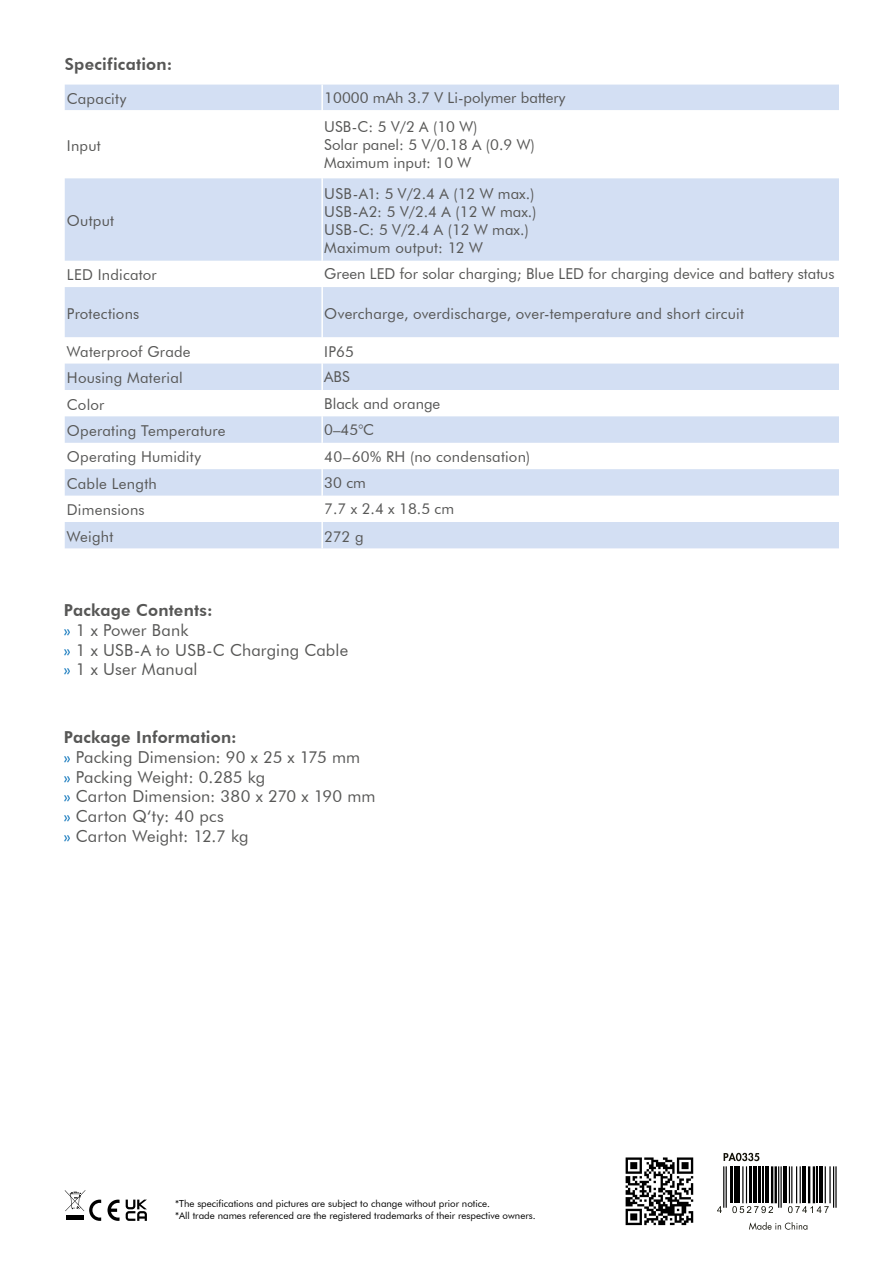
<style>
.page{position:relative;width:893px;height:1263px;background:#fff}
.page>*{position:absolute;margin:0;border:0;box-sizing:border-box;transform-origin:0 0}
.t1{font:16.5px/19.8px "Futura BT";letter-spacing:.01em;color:#575756}
.t2{font:800 16.5px "Futura BT";letter-spacing:.015em;color:#575756}
.t3{font:15px/18px "Futura BT";letter-spacing:.01em;color:#575756}
.t4{font:9.75px/11.7px "Futura BT";color:#000}
.s1{font-weight:800}
.s2{color:#006eb8}
</style>
<div class="page">
<svg style="left:65px;top:1190px;width:36px;height:31px"></svg>
<svg style="left:108px;top:1199px;width:12px;height:22px"></svg>
<svg style="left:126px;top:1199px;width:21px;height:22px"></svg>
<svg style="left:65px;top:85px;width:774px;height:463px;fill:#d3dff3"></svg>
<hr style="left:321px;top:85px;width:2px;height:25px;background:#fff">
<hr style="left:321px;top:110px;width:2px;height:68px;background:#fff">
<hr style="left:321px;top:178px;width:2px;height:83px;background:#fff">
<hr style="left:321px;top:261px;width:2px;height:26px;background:#fff">
<hr style="left:321px;top:287px;width:2px;height:50px;background:#fff">
<hr style="left:321px;top:337px;width:2px;height:27px;background:#fff">
<hr style="left:321px;top:364px;width:2px;height:26px;background:#fff">
<hr style="left:321px;top:390px;width:2px;height:26px;background:#fff">
<hr style="left:321px;top:416px;width:2px;height:27px;background:#fff">
<hr style="left:321px;top:443px;width:2px;height:26px;background:#fff">
<hr style="left:321px;top:469px;width:2px;height:27px;background:#fff">
<hr style="left:321px;top:496px;width:2px;height:26px;background:#fff">
<hr style="left:321px;top:522px;width:2px;height:26px;background:#fff">
<svg style="left:626px;top:1157px;width:67px;height:68px"></svg>
<svg style="left:724px;top:1153px;width:35px;height:8px"></svg>
<svg style="left:749px;top:1222px;width:58px;height:8px"></svg>
<hr style="left:726px;top:1166px;width:1px;height:42px;background:#000">
<hr style="left:723px;top:1166px;width:1px;height:42px;background:#000">
<hr style="left:730px;top:1166px;width:3px;height:37px;background:#000">
<hr style="left:734px;top:1166px;width:1px;height:37px;background:#000">
<hr style="left:736px;top:1166px;width:4px;height:37px;background:#000">
<hr style="left:746px;top:1166px;width:1px;height:37px;background:#000">
<hr style="left:742px;top:1166px;width:1px;height:37px;background:#000">
<hr style="left:749px;top:1166px;width:3px;height:37px;background:#000">
<hr style="left:753px;top:1166px;width:4px;height:37px;background:#000">
<hr style="left:758px;top:1166px;width:2px;height:37px;background:#000">
<hr style="left:763px;top:1166px;width:1px;height:37px;background:#000">
<hr style="left:765px;top:1166px;width:4px;height:37px;background:#000">
<hr style="left:774px;top:1166px;width:3px;height:37px;background:#000">
<hr style="left:771px;top:1166px;width:2px;height:37px;background:#000">
<hr style="left:780px;top:1166px;width:2px;height:42px;background:#000">
<hr style="left:778px;top:1166px;width:1px;height:42px;background:#000">
<hr style="left:783px;top:1166px;width:3px;height:37px;background:#000">
<hr style="left:800px;top:1166px;width:1px;height:37px;background:#000">
<hr style="left:796px;top:1166px;width:1px;height:37px;background:#000">
<hr style="left:791px;top:1166px;width:1px;height:37px;background:#000">
<hr style="left:789px;top:1166px;width:1px;height:37px;background:#000">
<hr style="left:802px;top:1166px;width:4px;height:37px;background:#000">
<hr style="left:813px;top:1166px;width:2px;height:37px;background:#000">
<hr style="left:808px;top:1166px;width:2px;height:37px;background:#000">
<hr style="left:816px;top:1166px;width:1px;height:37px;background:#000">
<hr style="left:819px;top:1166px;width:3px;height:37px;background:#000">
<hr style="left:835px;top:1166px;width:2px;height:42px;background:#000">
<hr style="left:833px;top:1166px;width:1px;height:42px;background:#000">
<hr style="left:829px;top:1166px;width:2px;height:37px;background:#000">
<hr style="left:825px;top:1166px;width:1px;height:37px;background:#000">
<svg style="left:717px;top:1206px;width:5px;height:7px"></svg>
<svg style="left:732px;top:1206px;width:41px;height:7px"></svg>
<svg style="left:788px;top:1206px;width:41px;height:7px"></svg>
<p class="t2" style="left:65px;top:54px;width:109px">Specification:</p>
<p class="t3" style="left:67px;top:89px;width:61px">Capacity</p>
<p class="t3" style="left:324px;top:88px;width:243px">10000 mAh 3.7 V Li-polymer battery</p>
<p class="t3" style="left:67px;top:136px;width:35px">Input</p>
<p class="t3" style="left:324px;top:117px;width:212px">USB-C: 5 V/2 A (10 W)<br>Solar panel: 5 V/0.18 A (0.9 W)<br>Maximum input: 10 W</p>
<p class="t3" style="left:67px;top:211px;width:49px">Output</p>
<p class="t3" style="left:324px;top:184px;width:214px">USB-A1: 5 V/2.4 A (12 W max.)<br>USB-A2: 5 V/2.4 A (12 W max.)<br>USB-C: 5 V/2.4 A (12 W max.)<br>Maximum output: 12 W</p>
<p class="t3" style="left:67px;top:266px;width:92px">LED Indicator</p>
<p class="t3" style="left:324px;top:265px;width:512px">Green LED for solar charging; Blue LED for charging device and battery status</p>
<p class="t3" style="left:67px;top:304px;width:74px">Protections</p>
<p class="t3" style="left:324px;top:304px;width:421px">Overcharge, overdischarge, over-temperature and short circuit</p>
<p class="t3" style="left:67px;top:342px;width:125px">Waterproof Grade</p>
<p class="t3" style="left:324px;top:342px;width:31px">IP65</p>
<p class="t3" style="left:67px;top:369px;width:117px">Housing Material</p>
<p class="t3" style="left:324px;top:368px;width:27px">ABS</p>
<p class="t3" style="left:67px;top:395px;width:39px">Color</p>
<p class="t3" style="left:324px;top:394px;width:118px">Black and orange</p>
<p class="t3" style="left:67px;top:422px;width:160px">Operating Temperature</p>
<p class="t3" style="left:324px;top:420px;width:51px">0–45°C</p>
<p class="t3" style="left:67px;top:448px;width:136px">Operating Humidity</p>
<p class="t3" style="left:324px;top:448px;width:207px">40–60% RH (no condensation)</p>
<p class="t3" style="left:67px;top:474px;width:92px">Cable Length</p>
<p class="t3" style="left:324px;top:473px;width:43px">30 cm</p>
<p class="t3" style="left:67px;top:501px;width:79px">Dimensions</p>
<p class="t3" style="left:324px;top:500px;width:131px">7.7 x 2.4 x 18.5 cm</p>
<p class="t3" style="left:67px;top:527px;width:48px">Weight</p>
<p class="t3" style="left:324px;top:527px;width:41px">272 g</p>
<p class="t1" style="left:64px;top:600px;width:286px"><span class="s1">Package Contents:<br></span><span class="s2">»</span> 1 x Power Bank<br><span class="s2">»</span> 1 x USB-A to USB-C Charging Cable <span class="s2">»</span> 1 x User Manual</p>
<p class="t1" style="left:64px;top:727px;width:313px"><span class="s1">Package Information:<br></span><span class="s2">»</span> Packing Dimension: 90 x 25 x 175 mm<br><span class="s2">»</span> Packing Weight: 0.285 kg<br><span class="s2">»</span> Carton Dimension: 380 x 270 x 190 mm <span class="s2">»</span> Carton Q‘ty: 40 pcs<br><span class="s2">»</span> Carton Weight: 12.7 kg</p>
<p class="t4" style="left:175px;top:1198px;width:362px">*The specifications and pictures are subject to change without prior notice.<br>*All trade names referenced are the registered trademarks of their respective owners.</p>
</div>
